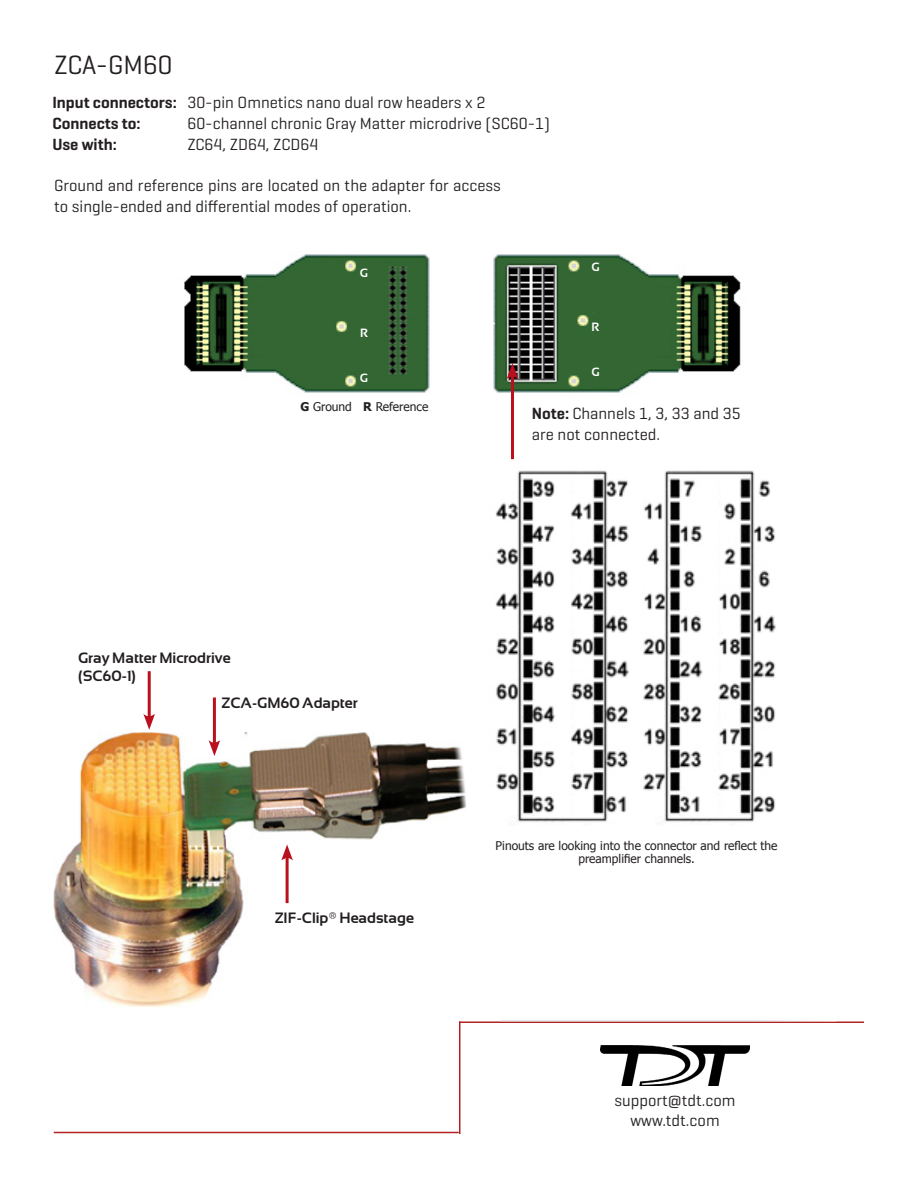
<style>
.page{position:relative;width:918px;height:1188px;background:#fff}
.page>*{position:absolute;margin:0;border:0;box-sizing:border-box;transform-origin:0 0}
.t1{font:27px "Geogrotesque";color:#231f20}
.t2{font:16.5px/21px "Geogrotesque";color:#231f20}
.t3{font:600 16.5px "Geogrotesque";color:#231f20}
.t4{font:700 15px "Sansation";color:#231f20}
.t5{font:12px/13.5px "Tahoma";color:#231f20;text-align:center}
.t6{font:700 12px "Sansation";color:#fff}
.s1{font-weight:600}
.s2{font-weight:700}
</style>
<div class="page">
<hr style="left:459px;top:1022px;width:1px;height:112px;background:#b22222">
<hr style="left:459px;top:1022px;width:405px;height:1px;background:#b22222">
<img style="left:600px;top:1046px;width:150px;height:40px">
<hr style="left:54px;top:1132px;width:405px;height:1px;background:#b22222">
<img style="left:184px;top:254px;width:246px;height:139px">
<img style="left:493px;top:254px;width:248px;height:139px">
<img style="left:496px;top:470px;width:280px;height:352px">
<img style="left:54px;top:733px;width:412px;height:274px">
<hr style="left:511px;top:373px;width:3px;height:86px;background:#ba101e">
<svg style="left:507px;top:363px;width:11px;height:16px"></svg>
<hr style="left:148px;top:671px;width:3px;height:48px;background:#ba101e">
<svg style="left:143px;top:714px;width:12px;height:16px"></svg>
<hr style="left:213px;top:698px;width:3px;height:48px;background:#ba101e">
<svg style="left:209px;top:740px;width:11px;height:16px"></svg>
<hr style="left:286px;top:855px;width:3px;height:48px;background:#ba101e">
<svg style="left:281px;top:844px;width:12px;height:17px"></svg>
<p class="t1" style="left:54px;top:48px;width:120px">ZCA-GM60</p>
<p class="t2" style="left:52px;top:91px;width:435px"><span class="s1">Input connectors:</span> 30-pin Omnetics nano dual row headers x 2</p>
<p class="t3" style="left:52px;top:113px;width:90px">Connects to:</p>
<p class="t2" style="left:187px;top:112px;width:364px">60-channel chronic Gray Matter microdrive (SC60-1)</p>
<p class="t3" style="left:52px;top:134px;width:66px">Use with:</p>
<p class="t2" style="left:187px;top:133px;width:133px">ZC64, ZD64, ZCD64</p>
<p class="t2" style="left:54px;top:174px;width:448px">Ground and reference pins are located on the adapter for access to single-ended and differential modes of operation.</p>
<p class="t6" style="left:360px;top:266px;width:10px">G</p>
<p class="t6" style="left:592px;top:261px;width:10px">G</p>
<p class="t6" style="left:360px;top:326px;width:10px">R</p>
<p class="t6" style="left:360px;top:371px;width:10px">G</p>
<p class="t6" style="left:592px;top:321px;width:10px">R</p>
<p class="t6" style="left:592px;top:366px;width:10px">G</p>
<p class="t5" style="left:300px;top:400px;width:129px"><span class="s2">G</span> Ground <span class="s2">R</span> Reference</p>
<p class="t2" style="left:532px;top:402px;width:210px"><span class="s1">Note:</span> Channels 1, 3, 33 and 35 are not connected.</p>
<p class="t4" style="left:78px;top:650px;width:154px">Gray Matter Microdrive</p>
<p class="t4" style="left:78px;top:668px;width:59px">(SC60-1)</p>
<p class="t4" style="left:221px;top:695px;width:138px">ZCA-GM60 Adapter</p>
<p class="t4" style="left:274px;top:909px;width:141px">ZIF-Clip® Headstage</p>
<p class="t5" style="left:496px;top:838px;width:283px">Pinouts are looking into the connector and reflect the preamplifier channels.</p>
<p class="t2" style="left:614px;top:1090px;width:123px">support@tdt.com</p>
<p class="t2" style="left:630px;top:1109px;width:91px">www.tdt.com</p>
</div>
